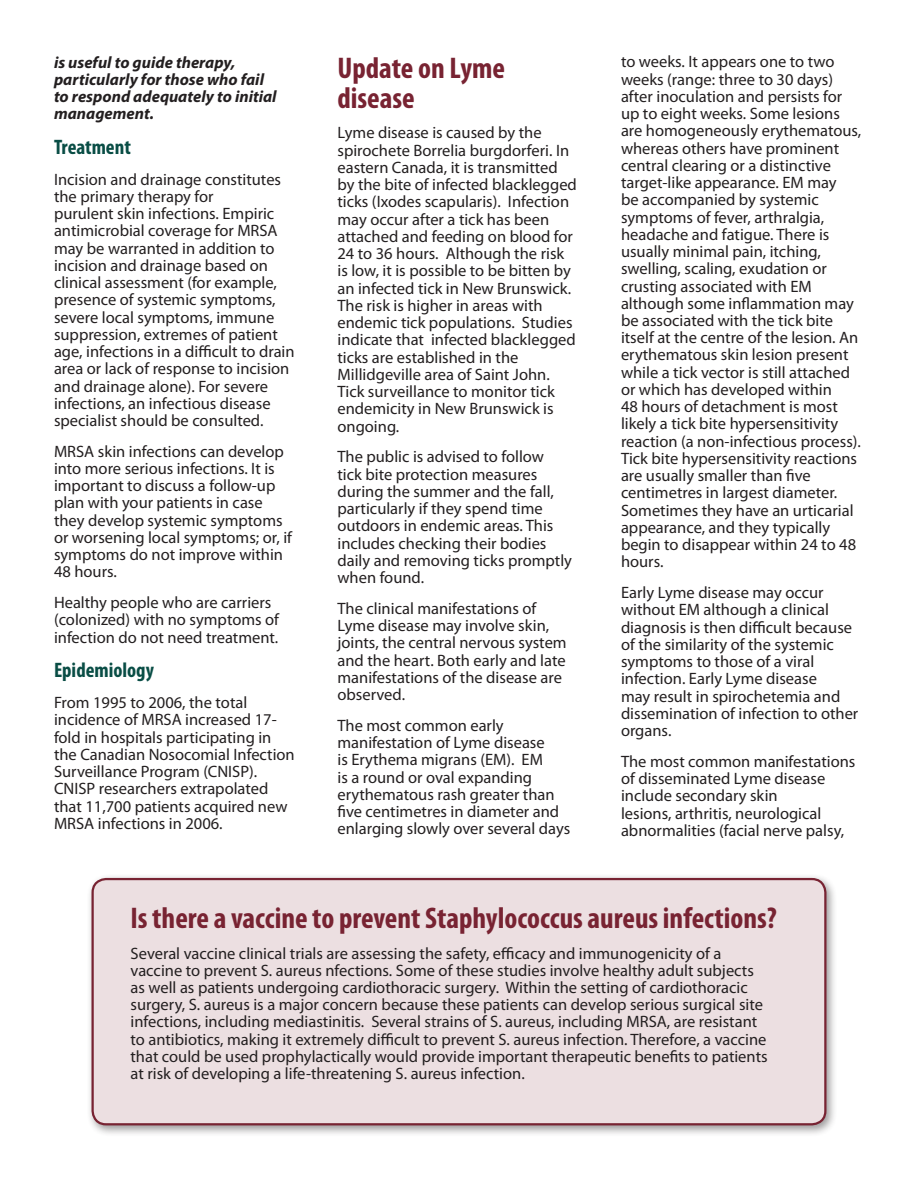
<style>
.page{position:relative;width:918px;height:1188px;background:#fff}
.page>*{position:absolute;margin:0;border:0;box-sizing:border-box;transform-origin:0 0}
.t1{font:700 condensed 30px/30px "Myriad Pro";color:#782332}
.t2{font:700 condensed 21px "Myriad Pro";color:#094d45}
.t3{font:16.5px/17.2px "Myriad Pro";color:#231f20}
.t4{font:italic 700 16.5px/17.2px "Myriad Pro";color:#231f20}
</style>
<div class="page">
<div style="left:86px;top:873px;width:752px;height:264px;background:#231f20;opacity:.45"></div>
<div style="left:93px;top:879px;width:732px;height:245px;background:#ecdfe1;border-radius:14px"></div>
<div style="left:92px;top:878px;width:734px;height:247px;border:2px solid #782332;border-radius:14px"></div>
<p class="t4" style="left:54px;top:53px;width:224px">is useful to guide therapy, particularly for those who fail to respond adequately to initial management.</p>
<p class="t2" style="left:54px;top:135px;width:78px">Treatment</p>
<p class="t3" style="left:54px;top:170px;width:242px">Incision and drainage constitutes the primary therapy for<br>purulent skin infections. Empiric antimicrobial coverage for MRSA may be warranted in addition to incision and drainage based on clinical assessment (for example, presence of systemic symptoms, severe local symptoms, immune suppression, extremes of patient age, infections in a difficult to drain area or lack of response to incision and drainage alone). For severe infections, an infectious disease specialist should be consulted.</p>
<p class="t3" style="left:54px;top:442px;width:240px">MRSA skin infections can develop into more serious infections. It is important to discuss a follow-up plan with your patients in case they develop systemic symptoms or worsening local symptoms; or, if symptoms do not improve within<br>48 hours.</p>
<p class="t3" style="left:54px;top:594px;width:227px">Healthy people who are carriers (colonized) with no symptoms of infection do not need treatment.</p>
<p class="t2" style="left:54px;top:659px;width:101px">Epidemiology</p>
<p class="t3" style="left:54px;top:694px;width:242px">From 1995 to 2006, the total incidence of MRSA increased 17- fold in hospitals participating in the Canadian Nosocomial Infection<br>Surveillance Program (CNISP).<br>CNISP researchers extrapolated that 11,700 patients acquired new<br>MRSA infections in 2006.</p>
<h1 class="t1" style="left:338px;top:53px;width:169px">Update on Lyme disease</h1>
<p class="t3" style="left:338px;top:124px;width:241px">Lyme disease is caused by the spirochete Borrelia burgdorferi. In eastern Canada, it is transmitted by the bite of infected blacklegged ticks (Ixodes scapularis). Infection may occur after a tick has been attached and feeding on blood for<br>24 to 36 hours. Although the risk is low, it is possible to be bitten by an infected tick in New Brunswick.<br>The risk is higher in areas with endemic tick populations. Studies indicate that infected blacklegged ticks are established in the<br>Millidgeville area of Saint John.<br>Tick surveillance to monitor tick endemicity in New Brunswick is ongoing.</p>
<p class="t3" style="left:338px;top:448px;width:236px">The public is advised to follow tick bite protection measures during the summer and the fall, particularly if they spend time outdoors in endemic areas. This includes checking their bodies daily and removing ticks promptly when found.</p>
<p class="t3" style="left:338px;top:599px;width:231px">The clinical manifestations of<br>Lyme disease may involve skin, joints, the central nervous system and the heart. Both early and late manifestations of the disease are observed.</p>
<p class="t3" style="left:338px;top:716px;width:234px">The most common early manifestation of Lyme disease<br>is Erythema migrans (EM). EM<br>is a round or oval expanding erythematous rash greater than five centimetres in diameter and enlarging slowly over several days</p>
<p class="t3" style="left:621px;top:53px;width:242px">to weeks. It appears one to two weeks (range: three to 30 days) after inoculation and persists for up to eight weeks. Some lesions are homogeneously erythematous, whereas others have prominent central clearing or a distinctive target-like appearance. EM may<br>be accompanied by systemic symptoms of fever, arthralgia, headache and fatigue. There is usually minimal pain, itching, swelling, scaling, exudation or crusting associated with EM although some inflammation may be associated with the tick bite itself at the centre of the lesion. An erythematous skin lesion present while a tick vector is still attached or which has developed within<br>48 hours of detachment is most likely a tick bite hypersensitivity reaction (a non-infectious process).<br>Tick bite hypersensitivity reactions are usually smaller than five centimetres in largest diameter.<br>Sometimes they have an urticarial appearance, and they typically begin to disappear within 24 to 48 hours.</p>
<p class="t3" style="left:621px;top:584px;width:239px">Early Lyme disease may occur without EM although a clinical diagnosis is then difficult because of the similarity of the systemic symptoms to those of a viral infection. Early Lyme disease<br>may result in spirochetemia and dissemination of infection to other organs.</p>
<p class="t3" style="left:621px;top:752px;width:236px">The most common manifestations of disseminated Lyme disease include secondary skin<br>lesions, arthritis, neurological abnormalities (facial nerve palsy,</p>
<h1 class="t1" style="left:130px;top:903px;width:648px">Is there a vaccine to prevent Staphylococcus aureus infections?</h1>
<p class="t3" style="left:130px;top:944px;width:639px">Several vaccine clinical trials are assessing the safety, efficacy and immunogenicity of a vaccine to prevent S. aureus nfections. Some of these studies involve healthy adult subjects as well as patients undergoing cardiothoracic surgery. Within the setting of cardiothoracic surgery, S. aureus is a major concern because these patients can develop serious surgical site infections, including mediastinitis. Several strains of S. aureus, including MRSA, are resistant to antibiotics, making it extremely difficult to prevent S. aureus infection. Therefore, a vaccine that could be used prophylactically would provide important therapeutic benefits to patients at risk of developing a life-threatening S. aureus infection.</p>
</div>
